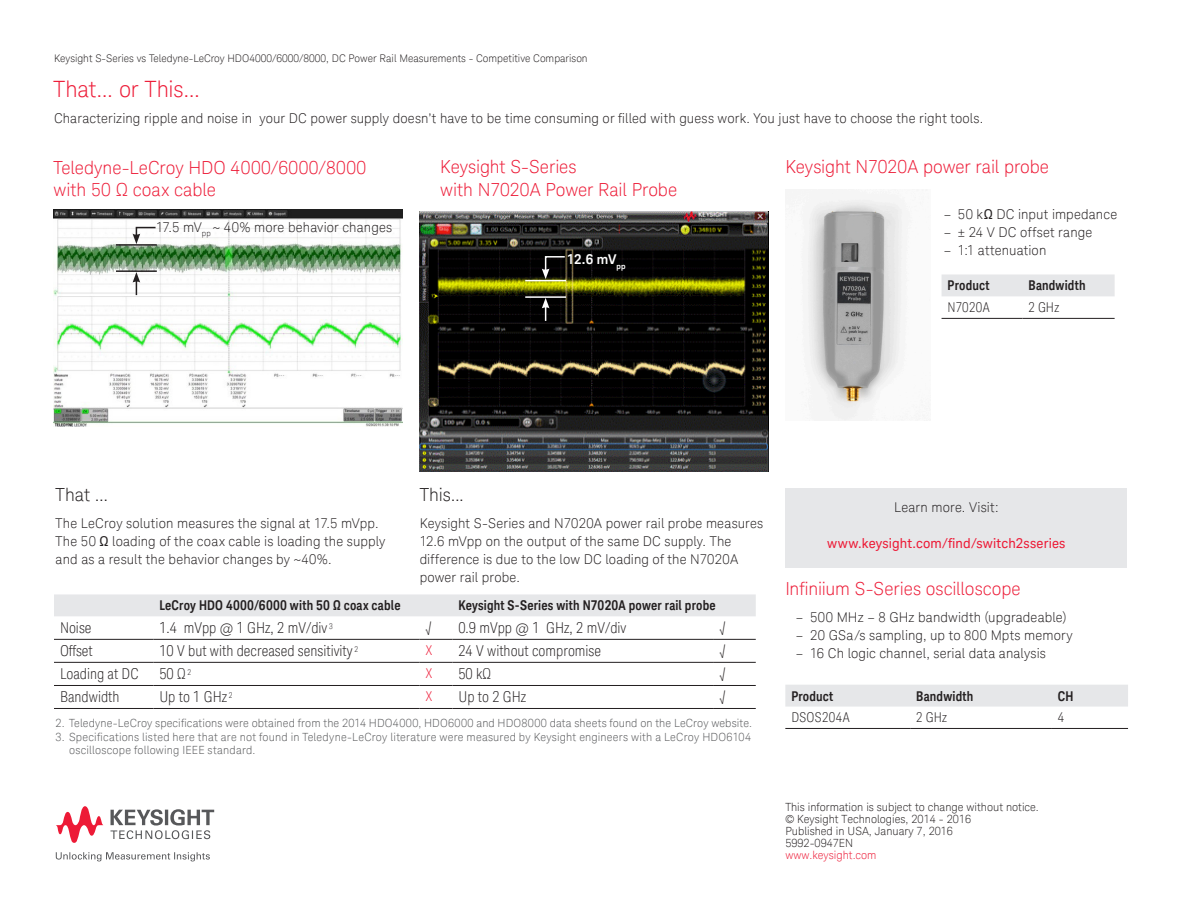
<style>
.page{position:relative;width:1188px;height:918px;background:#fff}
.page>*{position:absolute;margin:0;border:0;box-sizing:border-box;transform-origin:0 0}
.K_Heading_1{font:300 22.5px "Keysight Sans";letter-spacing:-.01em;color:#ed1a36}
.K_Heading_2{font:300 18px/22.5px "Keysight Sans";letter-spacing:-.005em;color:#ed1a36}
.K_Heading_3{font:300 18px "Keysight Sans";letter-spacing:-.005em;color:#231f20}
.t1{font:300 condensed 15px "Keysight Sans";color:#231f20}
.K_Body_Text{font:300 13.5px/18px "Keysight Sans";letter-spacing:.01em;color:#231f20}
.K_Table_Heading_1{font:700 13.5px "Keysight Sans Condensed";letter-spacing:.015em;color:#231f20}
.K_Body_Text-2{font:13.5px "Keysight Sans";letter-spacing:.015em;color:#ed1a36}
.K_Table_Text{font:300 condensed 13.5px "Keysight Sans";letter-spacing:.015em;color:#231f20}
.K_Body_Text-3{font:700 13.5px "Keysight Sans";color:#fff}
.K_Table_Text-2{font:300 condensed 13.5px "Keysight Sans";color:#ed1a36}
.K_Footnote{font:300 11.25px/13.5px "Keysight Sans";letter-spacing:.015em;color:#57585a}
.K_Boilerplate_Text{font:300 11.25px "Keysight Sans";color:#231f20}
.K_Boilerplate_Text-2{font:300 11.25px "Keysight Sans";color:#ed1a36}
.K_Page_Number_Header{font:300 10.5px "Keysight Sans";color:#231f20}
</style>
<div class="page">
<div style="left:785px;top:489px;width:342px;height:79px;background:#e6e7e9"></div>
<img style="left:420px;top:212px;width:348px;height:260px">
<img style="left:807px;top:193px;width:96px;height:227px">
<div style="left:54px;top:594px;width:702px;height:22px;background:#e6e7e9"></div>
<hr style="left:54px;top:639px;width:99px;height:1px;background:#231f20">
<hr style="left:153px;top:639px;width:267px;height:1px;background:#231f20">
<hr style="left:420px;top:639px;width:32px;height:1px;background:#231f20">
<hr style="left:452px;top:639px;width:262px;height:1px;background:#231f20">
<hr style="left:714px;top:639px;width:42px;height:1px;background:#231f20">
<hr style="left:54px;top:662px;width:99px;height:1px;background:#231f20">
<hr style="left:153px;top:662px;width:267px;height:1px;background:#231f20">
<hr style="left:420px;top:662px;width:32px;height:1px;background:#231f20">
<hr style="left:452px;top:662px;width:262px;height:1px;background:#231f20">
<hr style="left:714px;top:662px;width:42px;height:1px;background:#231f20">
<hr style="left:54px;top:685px;width:99px;height:1px;background:#231f20">
<hr style="left:153px;top:685px;width:267px;height:1px;background:#231f20">
<hr style="left:420px;top:685px;width:32px;height:1px;background:#231f20">
<hr style="left:452px;top:685px;width:262px;height:1px;background:#231f20">
<hr style="left:714px;top:685px;width:42px;height:1px;background:#231f20">
<hr style="left:54px;top:708px;width:99px;height:1px;background:#231f20">
<hr style="left:153px;top:708px;width:267px;height:1px;background:#231f20">
<hr style="left:420px;top:708px;width:32px;height:1px;background:#231f20">
<hr style="left:452px;top:708px;width:262px;height:1px;background:#231f20">
<hr style="left:714px;top:708px;width:42px;height:1px;background:#231f20">
<hr style="left:525px;top:280px;width:41px;height:1px;background:#fff">
<svg style="left:542px;top:255px;width:24px;height:24px"></svg>
<svg style="left:542px;top:298px;width:7px;height:23px"></svg>
<hr style="left:525px;top:296px;width:41px;height:2px;background:#fff">
<img style="left:54px;top:210px;width:348px;height:217px">
<hr style="left:116px;top:244px;width:41px;height:2px;background:#231f20">
<svg style="left:133px;top:226px;width:24px;height:18px"></svg>
<svg style="left:133px;top:272px;width:7px;height:23px"></svg>
<hr style="left:116px;top:270px;width:41px;height:2px;background:#231f20">
<div style="left:942px;top:274px;width:173px;height:22px;background:#e6e7e9"></div>
<hr style="left:942px;top:318px;width:81px;height:1px;background:#231f20">
<hr style="left:1023px;top:318px;width:92px;height:1px;background:#231f20">
<div style="left:785px;top:685px;width:343px;height:22px;background:#e6e7e9"></div>
<hr style="left:785px;top:728px;width:125px;height:1px;background:#231f20">
<hr style="left:910px;top:728px;width:142px;height:1px;background:#231f20">
<hr style="left:1052px;top:728px;width:76px;height:1px;background:#231f20">
<svg style="left:56px;top:852px;width:154px;height:9px"></svg>
<svg style="left:111px;top:809px;width:103px;height:30px"></svg>
<svg style="left:56px;top:806px;width:48px;height:37px"></svg>
<p class="K_Page_Number_Header" style="left:54px;top:52px;width:535px">Keysight S-Series vs Teledyne-LeCroy HDO4000/6000/8000, DC Power Rail Measurements - Competitive Comparison</p>
<p class="K_Heading_1" style="left:54px;top:76px;width:148px">That... or This...</p>
<p class="K_Body_Text" style="left:54px;top:109px;width:931px">Characterizing ripple and noise in your DC power supply doesn’t have to be time consuming or filled with guess work. You just have to choose the right tools.</p>
<p class="K_Heading_2" style="left:54px;top:156px;width:314px">Teledyne-LeCroy HDO 4000/6000/8000 with 50 Ω coax cable</p>
<p class="K_Body_Text" style="left:156px;top:218px;width:238px">17.5 mV<sub>pp</sub> ~ 40% more behavior changes</p>
<p class="K_Heading_2" style="left:440px;top:156px;width:239px">Keysight S-Series<br>with N7020A Power Rail Probe</p>
<p class="K_Body_Text-3" style="left:567px;top:251px;width:60px">12.6 mV<sub>pp</sub></p>
<p class="K_Heading_2" style="left:785px;top:156px;width:265px">Keysight N7020A power rail probe</p>
<p class="K_Body_Text" style="left:944px;top:206px;width:175px">– 50 kΩ DC input impedance</p>
<p class="K_Body_Text" style="left:944px;top:224px;width:150px">– ± 24 V DC offset range</p>
<p class="K_Body_Text" style="left:944px;top:242px;width:104px">– 1:1 attenuation</p>
<p class="K_Table_Heading_1" style="left:948px;top:277px;width:44px">Product</p>
<p class="K_Table_Heading_1" style="left:1029px;top:277px;width:59px">Bandwidth</p>
<p class="K_Table_Text" style="left:948px;top:300px;width:43px">N7020A</p>
<p class="K_Table_Text" style="left:1029px;top:300px;width:32px">2 GHz</p>
<p class="K_Heading_3" style="left:56px;top:484px;width:54px">That ...</p>
<p class="K_Body_Text" style="left:56px;top:514px;width:331px">The LeCroy solution measures the signal at 17.5 mVpp.<br>The 50 Ω loading of the coax cable is loading the supply and as a result the behavior changes by ~40%.</p>
<p class="K_Heading_3" style="left:420px;top:484px;width:46px">This...</p>
<p class="K_Body_Text" style="left:420px;top:514px;width:345px">Keysight S-Series and N7020A power rail probe measures 12.6 mVpp on the output of the same DC supply. The difference is due to the low DC loading of the N7020A power rail probe.</p>
<p class="K_Table_Heading_1" style="left:159px;top:597px;width:243px">LeCroy HDO 4000/6000 with 50 Ω coax cable</p>
<p class="K_Table_Heading_1" style="left:458px;top:597px;width:259px">Keysight S-Series with N7020A power rail probe</p>
<p class="t1" style="left:60px;top:619px;width:33px">Noise</p>
<p class="t1" style="left:159px;top:619px;width:175px">1.4 mVpp @ 1 GHz, 2 mV/div <sup>3</sup></p>
<p class="K_Table_Text" style="left:426px;top:619px;width:7px">√</p>
<p class="t1" style="left:458px;top:619px;width:170px">0.9 mVpp @ 1 GHz, 2 mV/div</p>
<p class="K_Table_Text" style="left:720px;top:619px;width:7px">√</p>
<p class="t1" style="left:60px;top:642px;width:34px">Offset</p>
<p class="t1" style="left:159px;top:642px;width:200px">10 V but with decreased sensitivity <sup>2</sup></p>
<p class="K_Table_Text-2" style="left:426px;top:642px;width:8px">X</p>
<p class="t1" style="left:458px;top:642px;width:144px">24 V without compromise</p>
<p class="K_Table_Text" style="left:720px;top:642px;width:7px">√</p>
<p class="t1" style="left:60px;top:665px;width:80px">Loading at DC</p>
<p class="t1" style="left:159px;top:665px;width:33px">50 Ω <sup>2</sup></p>
<p class="K_Table_Text-2" style="left:426px;top:665px;width:8px">X</p>
<p class="t1" style="left:458px;top:665px;width:34px">50 kΩ</p>
<p class="K_Table_Text" style="left:720px;top:665px;width:7px">√</p>
<p class="t1" style="left:60px;top:688px;width:61px">Bandwidth</p>
<p class="t1" style="left:159px;top:688px;width:75px">Up to 1 GHz <sup>2</sup></p>
<p class="K_Table_Text-2" style="left:426px;top:689px;width:8px">X</p>
<p class="t1" style="left:458px;top:688px;width:69px">Up to 2 GHz</p>
<p class="K_Table_Text" style="left:720px;top:689px;width:7px">√</p>
<p class="K_Footnote" style="left:56px;top:716px;width:698px">2. Teledyne-LeCroy specifications were obtained from the 2014 HDO4000, HDO6000 and HDO8000 data sheets found on the LeCroy website.</p>
<p class="K_Footnote" style="left:69px;top:730px;width:684px;text-indent:-14px">3. Specifications listed here that are not found in Teledyne-LeCroy literature were measured by Keysight engineers with a LeCroy HDO6104 oscilloscope following IEEE standard.</p>
<p class="K_Body_Text" style="left:894px;top:499px;width:106px">Learn more. Visit:</p>
<p class="K_Body_Text-2" style="left:827px;top:535px;width:240px">www.keysight.com/find/switch2sseries</p>
<p class="K_Heading_2" style="left:785px;top:578px;width:237px">Infiniium S-Series oscilloscope</p>
<p class="K_Body_Text" style="left:796px;top:608px;width:272px">– 500 MHz – 8 GHz bandwidth (upgradeable)</p>
<p class="K_Body_Text" style="left:796px;top:626px;width:278px">– 20 GSa/s sampling, up to 800 Mpts memory</p>
<p class="K_Body_Text" style="left:796px;top:644px;width:251px">– 16 Ch logic channel, serial data analysis</p>
<p class="K_Table_Heading_1" style="left:791px;top:688px;width:44px">Product</p>
<p class="K_Table_Heading_1" style="left:916px;top:688px;width:59px">Bandwidth</p>
<p class="K_Table_Heading_1" style="left:1058px;top:688px;width:17px">CH</p>
<p class="K_Table_Text" style="left:791px;top:710px;width:60px">DSOS204A</p>
<p class="K_Table_Text" style="left:916px;top:710px;width:32px">2 GHz</p>
<p class="K_Table_Text" style="left:1058px;top:710px;width:8px">4</p>
<p class="K_Boilerplate_Text" style="left:785px;top:801px;width:255px">This information is subject to change without notice.</p>
<p class="K_Boilerplate_Text" style="left:785px;top:813px;width:187px">© Keysight Technologies, 2014 - 2016</p>
<p class="K_Boilerplate_Text" style="left:785px;top:825px;width:169px">Published in USA, January 7, 2016</p>
<p class="K_Boilerplate_Text" style="left:785px;top:837px;width:69px">5992-0947EN</p>
<p class="K_Boilerplate_Text-2" style="left:785px;top:849px;width:93px">www.keysight.com</p>
</div>
